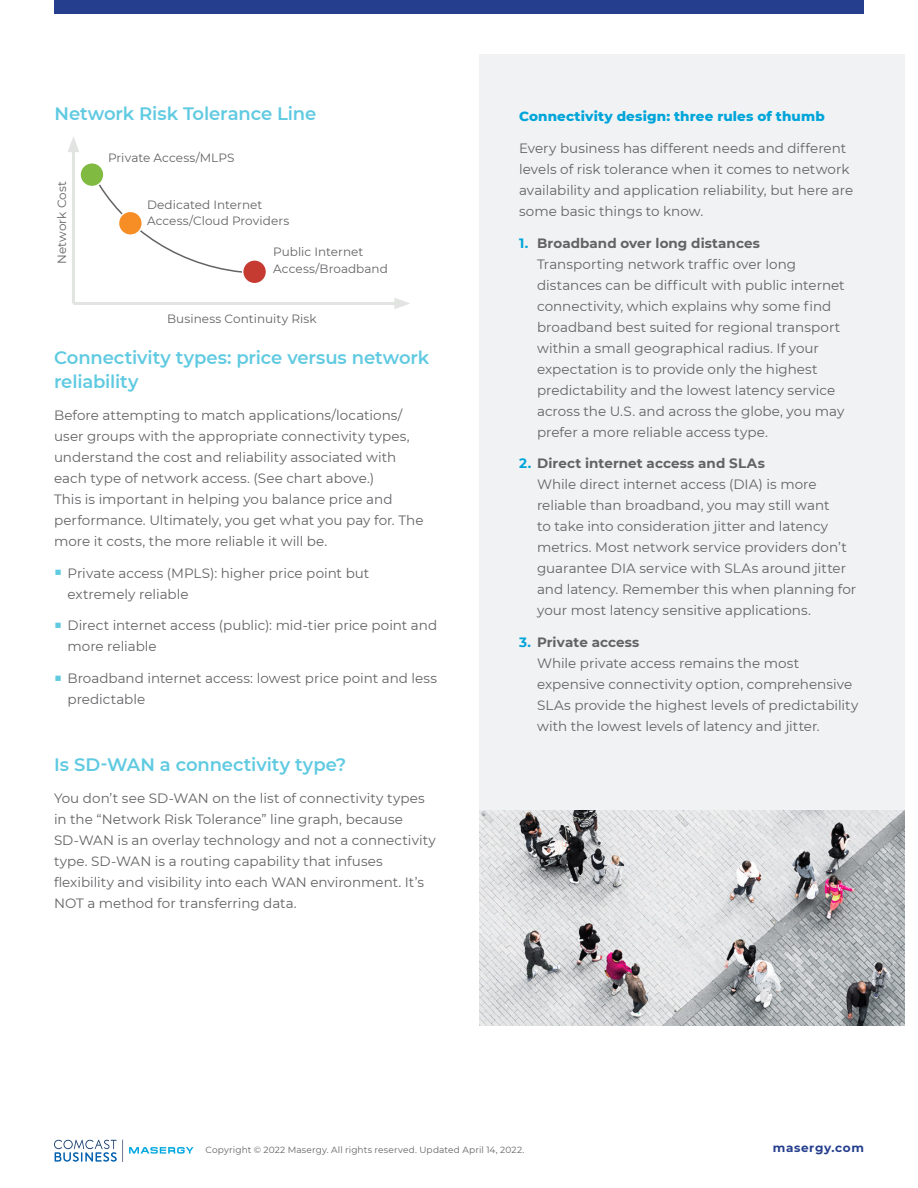
<style>
.page{position:relative;width:918px;height:1188px;background:#fff}
.page>*{position:absolute;margin:0;border:0;box-sizing:border-box;transform-origin:0 0}
.Body_paragraph{font:600 18px/24px "Montserrat";letter-spacing:-.005em;color:#60cae1}
.Paragraph_Style_1{font:13.5px/21px "Montserrat";color:#636366}
.Body_paragraph-2{font:13.5px/21px "Montserrat";color:#636366}
.Body_bullet_Paragrap{font:13.5px/21px "Montserrat";color:#636366}
.call_out_2{font:800 13.5px "Montserrat";letter-spacing:.01em;color:#00a5da}
.Body_paragraph-3{font:12px/16.5px "Montserrat";letter-spacing:.005em;color:#636366}
.t1{font:700 12px "Montserrat";letter-spacing:.05em;color:#253f8e}
.t2{font:9px "Montserrat";letter-spacing:.015em;color:#636366}
.s1{color:#60cae1}
.s2{font-weight:700;color:#00a5da}
.s3{font-weight:700}
</style>
<div class="page">
<svg style="left:54px;top:1139px;width:69px;height:23px"></svg>
<svg style="left:129px;top:1147px;width:65px;height:7px"></svg>
<img style="left:479px;top:810px;width:425px;height:216px">
<div style="left:54px;top:0;width:810px;height:14px;background:#253f8e"></div>
<div style="left:479px;top:54px;width:425px;height:756px;background:#f1f2f3"></div>
<hr style="left:72px;top:146px;width:3px;height:157px;background:#e2e4e2">
<svg style="left:68px;top:137px;width:11px;height:15px"></svg>
<hr style="left:73px;top:302px;width:327px;height:3px;background:#e2e4e2">
<svg style="left:394px;top:298px;width:16px;height:11px"></svg>
<svg style="left:99px;top:184px;width:148px;height:89px"></svg>
<div style="left:80px;top:163px;width:24px;height:24px;background:#80ba41;border-radius:50%"></div>
<div style="left:79px;top:162px;width:26px;height:25px;border:2px solid #fff;border-radius:50%"></div>
<div style="left:118px;top:211px;width:24px;height:24px;background:#f68e25;border-radius:50%"></div>
<div style="left:118px;top:211px;width:25px;height:25px;border:2px solid #fff;border-radius:50%"></div>
<div style="left:243px;top:260px;width:24px;height:24px;background:#c53b31;border-radius:50%"></div>
<div style="left:242px;top:259px;width:25px;height:25px;border:2px solid #fff;border-radius:50%"></div>
<p class="Body_paragraph" style="left:55px;top:101px;width:263px">Network Risk Tolerance Line</p>
<p class="Body_paragraph-3" style="left:53px;top:264px;width:85px;rotate:-90deg">Network Cost</p>
<p class="Body_paragraph-3" style="left:108px;top:149px;width:128px">Private Access/MLPS</p>
<p class="Body_paragraph-3" style="left:147px;top:196px;width:144px">Dedicated Internet<br>Access/Cloud Providers</p>
<p class="Body_paragraph-3" style="left:273px;top:243px;width:116px">Public Internet<br>Access/Broadband</p>
<p class="Body_paragraph-3" style="left:167px;top:310px;width:151px">Business Continuity Risk</p>
<p class="Body_paragraph" style="left:54px;top:345px;width:377px">Connectivity types: price versus network reliability</p>
<p class="Body_paragraph-2" style="left:54px;top:404px;width:371px">Before attempting to match applications/locations/ user groups with the appropriate connectivity types, understand the cost and reliability associated with each type of network access. (See chart above.)<br>This is important in helping you balance price and performance. Ultimately, you get what you pay for. The more it costs, the more reliable it will be.</p>
<p class="Body_bullet_Paragrap" style="left:68px;top:562px;width:303px;text-indent:-14px"><span class="s1">■</span> Private access (MPLS): higher price point but extremely reliable</p>
<p class="Body_bullet_Paragrap" style="left:68px;top:615px;width:371px;text-indent:-14px"><span class="s1">■</span> Direct internet access (public): mid-tier price point and more reliable</p>
<p class="Body_bullet_Paragrap" style="left:68px;top:667px;width:371px;text-indent:-14px"><span class="s1">■</span> Broadband internet access: lowest price point and less predictable</p>
<p class="Body_paragraph" style="left:54px;top:752px;width:294px">Is SD-WAN a connectivity type?</p>
<p class="Body_paragraph-2" style="left:54px;top:787px;width:383px">You don’t see SD-WAN on the list of connectivity types in the “Network Risk Tolerance” line graph, because SD-WAN is an overlay technology and not a connectivity type. SD-WAN is a routing capability that infuses flexibility and visibility into each WAN environment. It’s NOT a method for transferring data.</p>
<p class="call_out_2" style="left:519px;top:106px;width:307px">Connectivity design: three rules of thumb</p>
<p class="Body_paragraph-2" style="left:519px;top:137px;width:336px">Every business has different needs and different levels of risk tolerance when it comes to network availability and application reliability, but here are some basic things to know.</p>
<p class="Paragraph_Style_1" style="left:537px;top:232px;width:309px;text-indent:-18px"><span class="s2">1.</span> <span class="s3">Broadband over long distances </span>Transporting network traffic over long distances can be difficult with public internet connectivity, which explains why some find broadband best suited for regional transport within a small geographical radius. If your expectation is to provide only the highest predictability and the lowest latency service across the U.S. and across the globe, you may prefer a more reliable access type.</p>
<p class="Paragraph_Style_1" style="left:537px;top:453px;width:321px;text-indent:-18px"><span class="s2">2.</span> <span class="s3">Direct internet access and SLAs<br></span>While direct internet access (DIA) is more reliable than broadband, you may still want<br>to take into consideration jitter and latency metrics. Most network service providers don’t guarantee DIA service with SLAs around jitter and latency. Remember this when planning for your most latency sensitive applications.</p>
<p class="Paragraph_Style_1" style="left:537px;top:631px;width:323px;text-indent:-18px"><span class="s2">3.</span> <span class="s3">Private access<br></span>While private access remains the most expensive connectivity option, comprehensive SLAs provide the highest levels of predictability with the lowest levels of latency and jitter.</p>
<p class="t2" style="left:206px;top:1144px;width:320px">Copyright © 2022 Masergy. All rights reserved. Updated April 14, 2022.</p>
<p class="t1" style="left:773px;top:1139px;width:93px">masergy.com</p>
</div>
